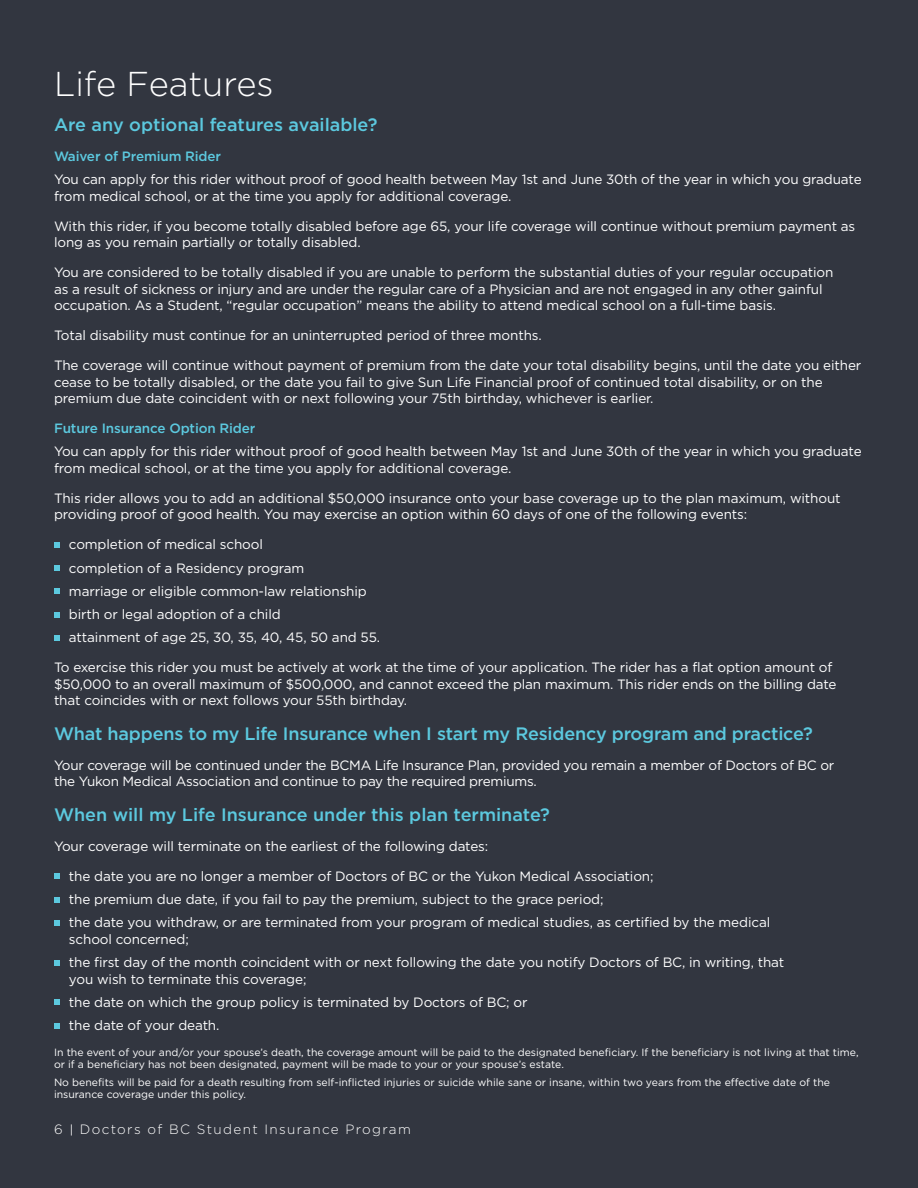
<style>
.page{position:relative;width:918px;height:1188px;background:#323640}
.page>*{position:absolute;margin:0;border:0;box-sizing:border-box;transform-origin:0 0}
.t1{font:300 34.5px "Gotham";color:#fff}
.t2{font:500 18px "Gotham";letter-spacing:-.01em;color:#5cc9df}
.t3{font:13.5px/16.5px "Gotham";letter-spacing:-.01em;color:#fff}
.t4{font:500 13.5px "Gotham";letter-spacing:-.01em;color:#5cc9df}
.t5{font:300 13.5px "Gotham";letter-spacing:.1em;color:#fff}
.t6{font:10.5px/12px "Gotham";color:#fff}
.s1{font-weight:400;font-size:12px}
</style>
<div class="page">
<svg style="left:54px;top:542px;width:6px;height:6px"></svg>
<svg style="left:54px;top:565px;width:6px;height:6px"></svg>
<svg style="left:54px;top:588px;width:6px;height:6px"></svg>
<svg style="left:54px;top:612px;width:6px;height:6px"></svg>
<svg style="left:54px;top:635px;width:6px;height:6px"></svg>
<svg style="left:54px;top:873px;width:6px;height:6px"></svg>
<svg style="left:54px;top:897px;width:6px;height:6px"></svg>
<svg style="left:54px;top:920px;width:6px;height:6px"></svg>
<svg style="left:54px;top:960px;width:6px;height:6px"></svg>
<svg style="left:54px;top:999px;width:6px;height:6px"></svg>
<svg style="left:54px;top:1023px;width:6px;height:6px"></svg>
<h1 class="t1" style="left:54px;top:65px;width:221px">Life Features</h1>
<h2 class="t2" style="left:54px;top:114px;width:325px">Are any optional features available?</h2>
<p class="t4" style="left:54px;top:148px;width:169px">Waiver of Premium Rider</p>
<p class="t3" style="left:54px;top:171px;width:809px">You can apply for this rider without proof of good health between May 1st and June 30th of the year in which you graduate from medical school, or at the time you apply for additional coverage.</p>
<p class="t3" style="left:54px;top:217px;width:803px">With this rider, if you become totally disabled before age 65, your life coverage will continue without premium payment as long as you remain partially or totally disabled.</p>
<p class="t3" style="left:54px;top:264px;width:781px">You are considered to be totally disabled if you are unable to perform the substantial duties of your regular occupation as a result of sickness or injury and are under the regular care of a Physician and are not engaged in any other gainful occupation. As a Student, “regular occupation” means the ability to attend medical school on a full-time basis.</p>
<p class="t3" style="left:54px;top:327px;width:489px">Total disability must continue for an uninterrupted period of three months.</p>
<p class="t3" style="left:54px;top:357px;width:809px">The coverage will continue without payment of premium from the date your total disability begins, until the date you either cease to be totally disabled, or the date you fail to give Sun Life Financial proof of continued total disability, or on the premium due date coincident with or next following your 75th birthday, whichever is earlier.</p>
<p class="t4" style="left:54px;top:421px;width:203px">Future Insurance Option Rider</p>
<p class="t3" style="left:54px;top:443px;width:809px">You can apply for this rider without proof of good health between May 1st and June 30th of the year in which you graduate from medical school, or at the time you apply for additional coverage.</p>
<p class="t3" style="left:54px;top:490px;width:788px">This rider allows you to add an additional $50,000 insurance onto your base coverage up to the plan maximum, without providing proof of good health. You may exercise an option within 60 days of one of the following events:</p>
<p class="t3" style="left:69px;top:533px;width:313px;line-height:23.2px">completion of medical school<br>completion of a Residency program<br>marriage or eligible common-law relationship birth or legal adoption of a child<br>attainment of age 25, 30, 35, 40, 45, 50 and 55.</p>
<p class="t3" style="left:54px;top:659px;width:784px">To exercise this rider you must be actively at work at the time of your application. The rider has a flat option amount of $50,000 to an overall maximum of $500,000, and cannot exceed the plan maximum. This rider ends on the billing date that coincides with or next follows your 55th birthday.</p>
<h2 class="t2" style="left:54px;top:723px;width:760px">What happens to my Life Insurance when I start my Residency program and practice?</h2>
<p class="t3" style="left:54px;top:757px;width:782px">Your coverage will be continued under the BCMA Life Insurance Plan, provided you remain a member of Doctors of BC or the Yukon Medical Association and continue to pay the required premiums.</p>
<h2 class="t2" style="left:54px;top:804px;width:497px">When will my Life Insurance under this plan terminate?</h2>
<p class="t3" style="left:54px;top:838px;width:436px">Your coverage will terminate on the earliest of the following dates:</p>
<p class="t3" style="left:69px;top:864px;width:703px;line-height:23.2px">the date you are no longer a member of Doctors of BC or the Yukon Medical Association;<br>the premium due date, if you fail to pay the premium, subject to the grace period;<br>the date you withdraw, or are terminated from your program of medical studies, as certified by the medical</p>
<p class="t3" style="left:69px;top:927px;width:717px;line-height:23.2px">school concerned;<br>the first day of the month coincident with or next following the date you notify Doctors of BC, in writing, that</p>
<p class="t3" style="left:69px;top:967px;width:460px;line-height:23.2px">you wish to terminate this coverage;<br>the date on which the group policy is terminated by Doctors of BC; or the date of your death.</p>
<p class="t6" style="left:54px;top:1046px;width:806px">In the event of your and/or your spouse’s death, the coverage amount will be paid to the designated beneficiary. If the beneficiary is not living at that time, or if a beneficiary has not been designated, payment will be made to your or your spouse’s estate.</p>
<p class="t6" style="left:54px;top:1076px;width:778px">No benefits will be paid for a death resulting from self-inflicted injuries or suicide while sane or insane, within two years from the effective date of the insurance coverage under this policy.</p>
<p class="t5" style="left:54px;top:1122px;width:358px">6 <span class="s1">|</span> Doctors of BC Student Insurance Program</p>
</div>
